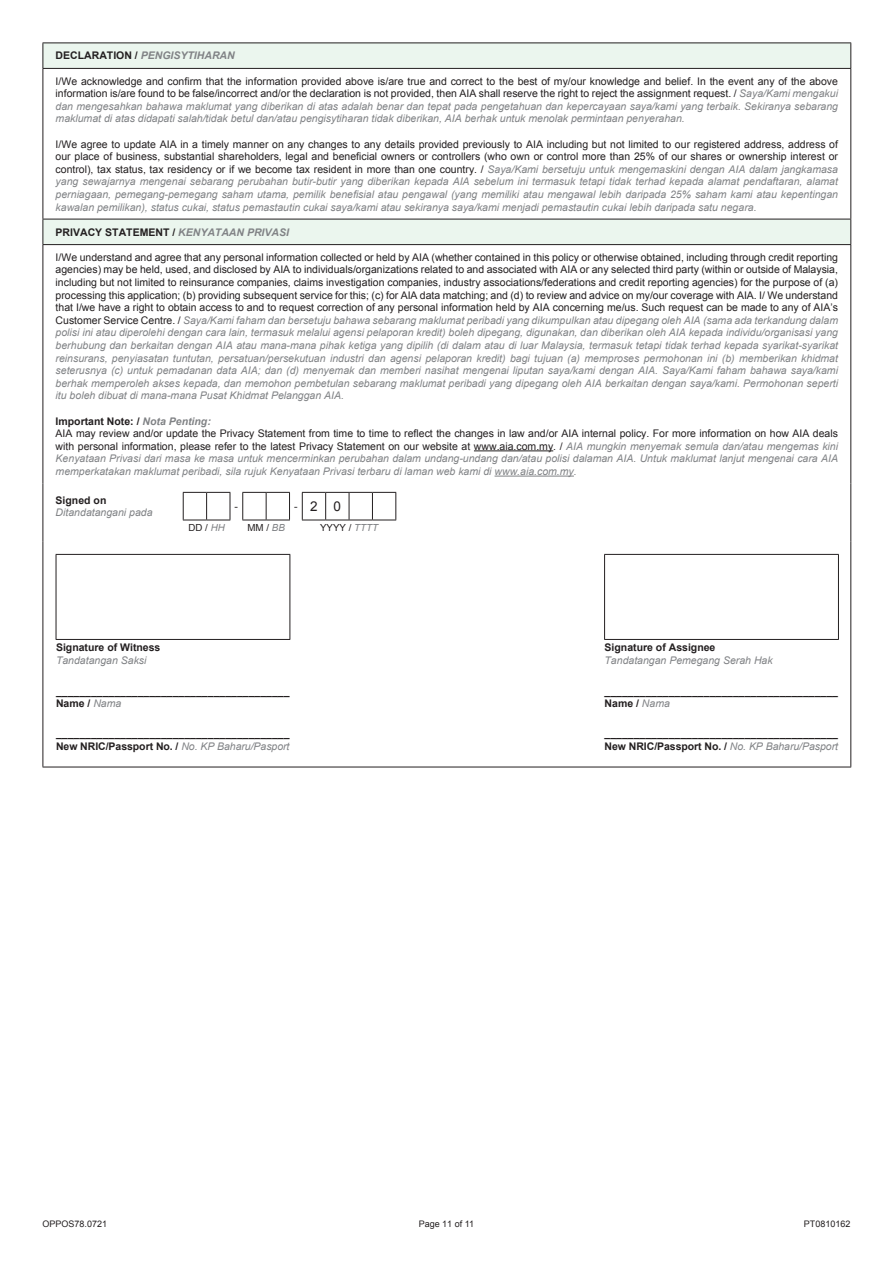
<style>
.page{position:relative;width:893px;height:1263px;background:#fff}
.page>*{position:absolute;margin:0;border:0;box-sizing:border-box;transform-origin:0 0}
.t1{font:13.5px "Arial";color:#231f20}
.t2{font:italic 10.5px/12.6px "Arial";color:#808285;text-align:justify}
.t3{font:10.5px/12.6px "Arial";color:#231f20;text-align:justify}
.t4{font:700 10.5px/12.6px "Arial";color:#231f20}
.t5{font:italic 700 10.5px "Arial";color:#808285}
.t6{font:9.75px "Arial";color:#231f20}
.t7{font:9px "Arial";color:#231f20}
.s1{font-style:normal;color:#231f20}
.s2{font-style:italic;color:#808285}
.s3{font-weight:700;font-style:normal;color:#231f20}
.s4{font-weight:700}
.s5{font-size:10.5px}
.s6{font-weight:400;font-style:italic;color:#808285}
</style>
<div class="page">
<svg style="left:44px;top:44px;width:806px;height:200px"></svg>
<hr style="left:43px;top:244px;width:808px;height:1px;background:#231f20">
<hr style="left:43px;top:245px;width:1px;height:238px;background:#231f20">
<hr style="left:43px;top:483px;width:1px;height:58px;background:#231f20">
<hr style="left:43px;top:541px;width:1px;height:226px;background:#231f20">
<hr style="left:43px;top:767px;width:808px;height:1px;background:#231f20">
<svg style="left:850px;top:44px;width:1px;height:24px"></svg>
<hr style="left:850px;top:69px;width:1px;height:150px;background:#231f20">
<svg style="left:850px;top:220px;width:1px;height:24px"></svg>
<hr style="left:850px;top:245px;width:1px;height:238px;background:#231f20">
<hr style="left:850px;top:483px;width:1px;height:58px;background:#231f20">
<hr style="left:850px;top:541px;width:1px;height:226px;background:#231f20">
<hr style="left:43px;top:68px;width:808px;height:1px;background:#231f20">
<svg style="left:43px;top:44px;width:1px;height:24px"></svg>
<svg style="left:43px;top:220px;width:1px;height:24px"></svg>
<hr style="left:43px;top:43px;width:808px;height:1px;background:#231f20">
<hr style="left:43px;top:69px;width:1px;height:150px;background:#231f20">
<hr style="left:43px;top:219px;width:808px;height:1px;background:#231f20">
<hr style="left:474px;top:450px;width:79px;height:1px;background:#231f20">
<hr style="left:495px;top:476px;width:79px;height:1px;background:#808285">
<svg style="left:183px;top:492px;width:213px;height:29px"></svg>
<hr style="left:56px;top:554px;width:234px;height:1px;background:#231f20">
<hr style="left:290px;top:555px;width:1px;height:84px;background:#231f20">
<hr style="left:604px;top:554px;width:235px;height:1px;background:#231f20">
<hr style="left:838px;top:555px;width:1px;height:84px;background:#231f20">
<hr style="left:56px;top:639px;width:234px;height:1px;background:#231f20">
<hr style="left:604px;top:639px;width:235px;height:1px;background:#231f20">
<hr style="left:56px;top:555px;width:1px;height:84px;background:#231f20">
<hr style="left:604px;top:555px;width:1px;height:84px;background:#231f20">
<p class="t5" style="left:56px;top:49px;width:181px"><span class="s1">DECLARATION /</span> PENGISYTIHARAN</p>
<p class="t3" style="left:56px;top:75px;width:784px">I/We acknowledge and confirm that the information provided above is/are true and correct to the best of my/our knowledge and belief. In the event any of the above information is/are found to be false/incorrect and/or the declaration is not provided, then AIA shall reserve the right to reject the assignment request. / <span class="s2">Saya/Kami mengakui dan mengesahkan bahawa maklumat yang diberikan di atas adalah benar dan tepat pada pengetahuan dan kepercayaan saya/kami yang terbaik. Sekiranya sebarang maklumat di atas didapati salah/tidak betul dan/atau pengisytiharan tidak diberikan, AIA berhak untuk menolak permintaan penyerahan.</span></p>
<p class="t2" style="left:56px;top:138px;width:784px"><span class="s1">I/We agree to update AIA in a timely manner on any changes to any details provided previously to AIA including but not limited to our registered address, address of our place of business, substantial shareholders, legal and beneficial owners or controllers (who own or control more than 25% of our shares or ownership interest or control), tax status, tax residency or if we become tax resident in more than one country. /</span> Saya/Kami bersetuju untuk mengemaskini dengan AIA dalam jangkamasa yang sewajarnya mengenai sebarang perubahan butir-butir yang diberikan kepada AIA sebelum ini termasuk tetapi tidak terhad kepada alamat pendaftaran, alamat perniagaan, pemegang-pemegang saham utama, pemilik benefisial atau pengawal (yang memiliki atau mengawal lebih daripada 25% saham kami atau kepentingan kawalan pemilikan), status cukai, status pemastautin cukai saya/kami atau sekiranya saya/kami menjadi pemastautin cukai lebih daripada satu negara.</p>
<p class="t4" style="left:56px;top:226px;width:235px">PRIVACY STATEMENT / <span class="s2">KENYATAAN PRIVASI</span></p>
<p class="t2" style="left:56px;top:251px;width:784px"><span class="s1">I/We understand and agree that any personal information collected or held by AIA (whether contained in this policy or otherwise obtained, including through credit reporting agencies) may be held, used, and disclosed by AIA to individuals/organizations related to and associated with AIA or any selected third party (within or outside of Malaysia, including but not limited to reinsurance companies, claims investigation companies, industry associations/federations and credit reporting agencies) for the purpose of (a) processing this application; (b) providing subsequent service for this; (c) for AIA data matching; and (d) to review and advice on my/our coverage with AIA. I/ We understand that I/we have a right to obtain access to and to request correction of any personal information held by AIA concerning me/us. Such request can be made to any of AIA’s Customer Service Centre. /</span> Saya/Kami faham dan bersetuju bahawa sebarang maklumat peribadi yang dikumpulkan atau dipegang oleh AIA (sama ada terkandung dalam polisi ini atau diperolehi dengan cara lain, termasuk melalui agensi pelaporan kredit) boleh dipegang, digunakan, dan diberikan oleh AIA kepada individu/organisasi yang berhubung dan berkaitan dengan AIA atau mana-mana pihak ketiga yang dipilih (di dalam atau di luar Malaysia, termasuk tetapi tidak terhad kepada syarikat-syarikat reinsurans, penyiasatan tuntutan, persatuan/persekutuan industri dan agensi pelaporan kredit) bagi tujuan (a) memproses permohonan ini (b) memberikan khidmat seterusnya (c) untuk pemadanan data AIA; dan (d) menyemak dan memberi nasihat mengenai liputan saya/kami dengan AIA. Saya/Kami faham bahawa saya/kami berhak memperoleh akses kepada, dan memohon pembetulan sebarang maklumat peribadi yang dipegang oleh AIA berkaitan dengan saya/kami. Permohonan seperti itu boleh dibuat di mana-mana Pusat Khidmat Pelanggan AIA.</p>
<p class="t2" style="left:56px;top:415px;width:784px;text-align:left"><span class="s3">Important Note: /</span> <span class="s4">Nota Penting:<br></span><span class="s1">AIA may review and/or update the Privacy Statement from time to time to reflect the changes in law and/or AIA internal policy. For more information on how AIA deals with personal information, please refer to the latest Privacy Statement on our website at www.aia.com.my. /</span> AIA mungkin menyemak semula dan/atau mengemas kini Kenyataan Privasi dari masa ke masa untuk mencerminkan perubahan dalam undang-undang dan/atau polisi dalaman AIA. Untuk maklumat lanjut mengenai cara AIA memperkatakan maklumat peribadi, sila rujuk Kenyataan Privasi terbaru di laman web kami di www.aia.com.my.</p>
<p class="t4" style="left:56px;top:494px;width:52px">Signed on</p>
<p class="t2" style="left:56px;top:506px;width:98px">Ditandatangani pada</p>
<p class="t3" style="left:235px;top:500px;width:5px">-</p>
<p class="t1" style="left:294px;top:497px;width:48px"><span class="s5">-</span>20</p>
<p class="t6" style="left:188px;top:521px;width:38px">DD / <span class="s2">HH</span></p>
<p class="t6" style="left:247px;top:521px;width:39px">MM / <span class="s2">BB</span></p>
<p class="t6" style="left:320px;top:521px;width:59px">YYYY / <span class="s2">TTTT</span></p>
<p class="t4" style="left:56px;top:642px;width:106px">Signature of Witness</p>
<p class="t2" style="left:56px;top:654px;width:92px">Tandatangan Saksi</p>
<p class="t4" style="left:605px;top:642px;width:112px">Signature of Assignee</p>
<p class="t2" style="left:605px;top:654px;width:170px">Tandatangan Pemegang Serah Hak</p>
<p class="t4" style="left:56px;top:685px;width:235px">________________________________________<br>Name / <span class="s6">Nama</span></p>
<p class="t4" style="left:605px;top:685px;width:235px">________________________________________<br>Name / <span class="s6">Nama</span></p>
<p class="t4" style="left:56px;top:728px;width:235px">________________________________________<br>New NRIC/Passport No. / <span class="s6">No. KP Baharu/Pasport</span></p>
<p class="t4" style="left:605px;top:728px;width:235px">________________________________________<br>New NRIC/Passport No. / <span class="s6">No. KP Baharu/Pasport</span></p>
<p class="t7" style="left:43px;top:1218px;width:66px">OPPOS78.0721</p>
<p class="t7" style="left:419px;top:1218px;width:57px">Page 11 of 11</p>
<p class="t7" style="left:804px;top:1218px;width:48px">PT0810162</p>
</div>
